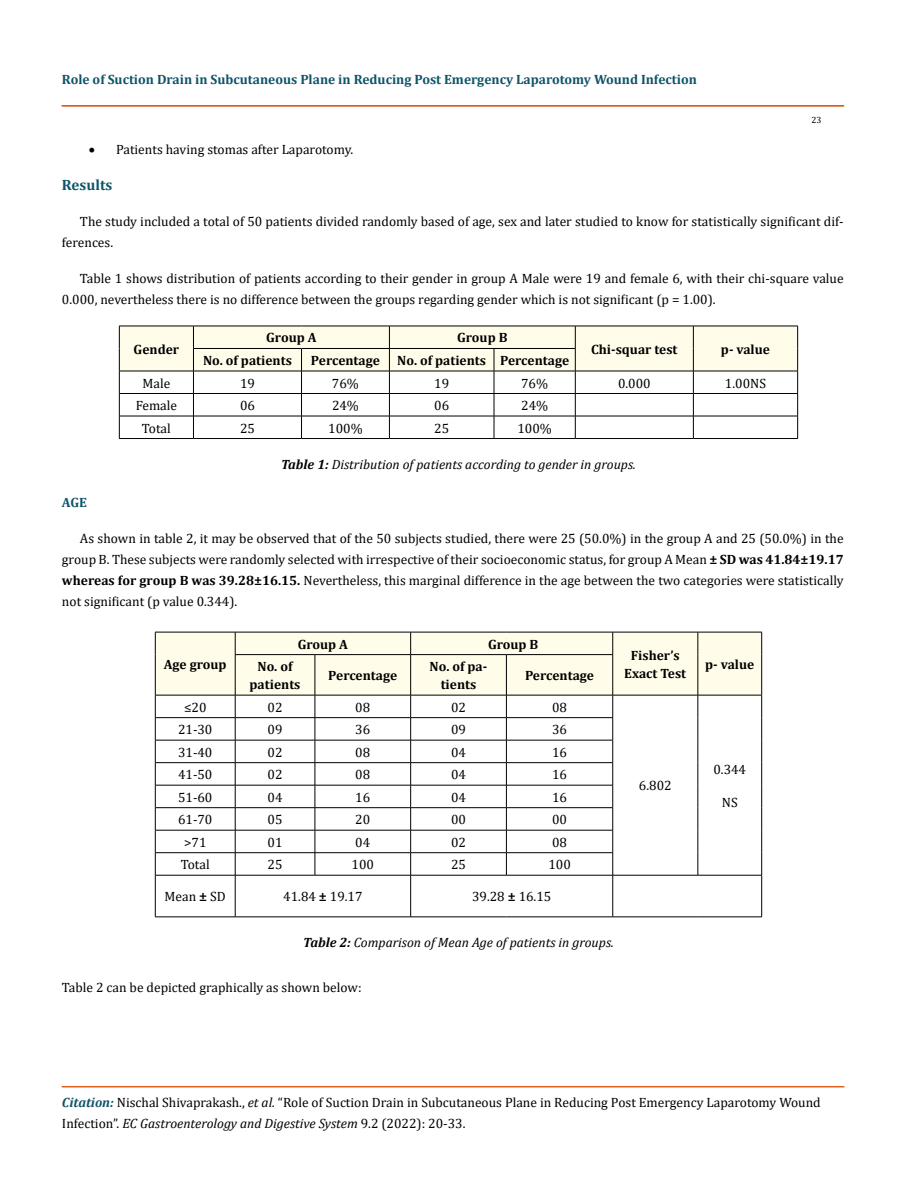
<style>
.page{position:relative;width:917px;height:1190px;background:#fff}
.page>*{position:absolute;margin:0;border:0;box-sizing:border-box;transform-origin:0 0}
.t1{font:700 15px "Cambria";color:#0e546a}
.t2{font:13.5px/21px "Cambria";color:#000}
.t3{font:700 13.5px/18px "Cambria";color:#000;text-align:center}
.t4{font:italic 13.5px "Cambria";color:#000}
.t5{font:700 13.5px "Cambria";color:#0e546a}
.t6{font:9px "Cambria";color:#000}
.s1{font-weight:700}
.s2{font-weight:700;font-style:italic;color:#0e546a}
.s3{font-style:italic}
</style>
<div class="page">
<hr style="left:62px;top:106px;width:781px;height:1px;background:#e05d1a">
<div style="left:62px;top:105px;width:781px;height:1px;border:1px solid #e05d1a"></div>
<div style="left:62px;top:1086px;width:782px;height:1px;border:1px solid #e05d1a"></div>
<svg style="left:119px;top:326px;width:679px;height:112px"></svg>
<hr style="left:119px;top:438px;width:74px;height:1px;background:#000">
<hr style="left:193px;top:438px;width:108px;height:1px;background:#000">
<hr style="left:301px;top:438px;width:88px;height:1px;background:#000">
<hr style="left:389px;top:438px;width:105px;height:1px;background:#000">
<hr style="left:494px;top:438px;width:81px;height:1px;background:#000">
<hr style="left:575px;top:438px;width:118px;height:1px;background:#000">
<hr style="left:693px;top:438px;width:104px;height:1px;background:#000">
<svg style="left:155px;top:632px;width:607px;height:243px"></svg>
<hr style="left:155px;top:875px;width:80px;height:1px;background:#000">
<hr style="left:155px;top:875px;width:1px;height:41px;background:#000">
<hr style="left:235px;top:875px;width:80px;height:1px;background:#000">
<hr style="left:235px;top:875px;width:1px;height:41px;background:#000">
<hr style="left:315px;top:875px;width:95px;height:1px;background:#000">
<hr style="left:410px;top:875px;width:96px;height:1px;background:#000">
<hr style="left:410px;top:875px;width:1px;height:41px;background:#000">
<hr style="left:506px;top:875px;width:106px;height:1px;background:#000">
<hr style="left:612px;top:875px;width:85px;height:1px;background:#000">
<hr style="left:612px;top:875px;width:1px;height:41px;background:#000">
<hr style="left:697px;top:875px;width:64px;height:1px;background:#000">
<hr style="left:761px;top:875px;width:1px;height:41px;background:#000">
<hr style="left:155px;top:916px;width:80px;height:1px;background:#000">
<hr style="left:235px;top:916px;width:80px;height:1px;background:#000">
<hr style="left:315px;top:916px;width:95px;height:1px;background:#000">
<hr style="left:410px;top:916px;width:96px;height:1px;background:#000">
<hr style="left:506px;top:916px;width:106px;height:1px;background:#000">
<hr style="left:612px;top:916px;width:85px;height:1px;background:#000">
<hr style="left:697px;top:916px;width:64px;height:1px;background:#000">
<p class="t5" style="left:62px;top:69px;width:636px">Role of Suction Drain in Subcutaneous Plane in Reducing Post Emergency Laparotomy Wound Infection</p>
<p class="t6" style="left:811px;top:115px;width:11px">23</p>
<p class="t2" style="left:89px;top:138px;width:266px">• Patients having stomas after Laparotomy.</p>
<p class="t1" style="left:62px;top:174px;width:52px">Results</p>
<p class="t2" style="left:62px;top:210px;width:783px;text-indent:18px">The study included a total of 50 patients divided randomly based of age, sex and later studied to know for statistically significant dif&shy;ferences.</p>
<p class="t2" style="left:62px;top:267px;width:783px;text-indent:18px">Table 1 shows distribution of patients according to their gender in group A Male were 19 and female 6, with their chi-square value<br>0.000, nevertheless there is no difference between the groups regarding gender which is not significant (p = 1.00).</p>
<p class="t3" style="left:134px;top:340px;width:47px">Gender</p>
<p class="t3" style="left:266px;top:328px;width:52px">Group A</p>
<p class="t3" style="left:457px;top:328px;width:52px">Group B</p>
<p class="t3" style="left:591px;top:340px;width:88px">Chi-squar test</p>
<p class="t3" style="left:721px;top:340px;width:51px">p- value</p>
<p class="t3" style="left:203px;top:351px;width:90px">No. of patients</p>
<p class="t3" style="left:311px;top:351px;width:71px">Percentage</p>
<p class="t3" style="left:397px;top:351px;width:173px">No. of patients Percentage</p>
<p class="t2" style="left:142px;top:372px;width:29px">Male</p>
<p class="t2" style="left:240px;top:372px;width:16px">19</p>
<p class="t2" style="left:332px;top:372px;width:28px">76%</p>
<p class="t2" style="left:434px;top:372px;width:16px">19</p>
<p class="t2" style="left:521px;top:372px;width:28px">76%</p>
<p class="t2" style="left:618px;top:372px;width:34px">0.000</p>
<p class="t2" style="left:725px;top:372px;width:43px">1.00NS</p>
<p class="t2" style="left:136px;top:395px;width:43px">Female</p>
<p class="t2" style="left:240px;top:395px;width:16px">06</p>
<p class="t2" style="left:332px;top:395px;width:28px">24%</p>
<p class="t2" style="left:434px;top:395px;width:16px">06</p>
<p class="t2" style="left:521px;top:395px;width:28px">24%</p>
<p class="t2" style="left:142px;top:417px;width:30px">Total</p>
<p class="t2" style="left:240px;top:417px;width:16px">25</p>
<p class="t2" style="left:328px;top:417px;width:36px">100%</p>
<p class="t2" style="left:434px;top:417px;width:16px">25</p>
<p class="t2" style="left:517px;top:417px;width:36px">100%</p>
<p class="t4" style="left:281px;top:454px;width:356px"><span class="s1">Table 1:</span> Distribution of patients according to gender in groups.</p>
<p class="t5" style="left:62px;top:492px;width:27px">AGE</p>
<p class="t2" style="left:62px;top:527px;width:783px;text-align:justify;text-indent:18px">As shown in table 2, it may be observed that of the 50 subjects studied, there were 25 (50.0%) in the group A and 25 (50.0%) in the group B. These subjects were randomly selected with irrespective of their socioeconomic status, for group A Mean <span class="s1">± SD was 41.84±19.17 whereas for group B was 39.28±16.15.</span> Nevertheless, this marginal difference in the age between the two categories were statistically not significant (p value 0.344).</p>
<p class="t3" style="left:164px;top:655px;width:64px">Age group</p>
<p class="t3" style="left:298px;top:634px;width:52px">Group A</p>
<p class="t3" style="left:488px;top:634px;width:52px">Group B</p>
<p class="t3" style="left:624px;top:646px;width:63px">Fisher’s<br>Exact Test</p>
<p class="t3" style="left:257px;top:657px;width:36px">No. of</p>
<p class="t3" style="left:705px;top:655px;width:51px">p- value</p>
<p class="t3" style="left:249px;top:675px;width:52px">patients</p>
<p class="t3" style="left:328px;top:666px;width:71px">Percentage</p>
<p class="t3" style="left:429px;top:657px;width:59px">No. of pa&shy;tients</p>
<p class="t3" style="left:525px;top:666px;width:71px">Percentage</p>
<p class="t2" style="left:184px;top:696px;width:24px">≤20</p>
<p class="t2" style="left:267px;top:696px;width:16px">02</p>
<p class="t2" style="left:355px;top:696px;width:16px">08</p>
<p class="t2" style="left:451px;top:696px;width:16px">02</p>
<p class="t2" style="left:552px;top:696px;width:16px">08</p>
<p class="t2" style="left:178px;top:719px;width:36px">21-30</p>
<p class="t2" style="left:267px;top:719px;width:16px">09</p>
<p class="t2" style="left:355px;top:719px;width:16px">36</p>
<p class="t2" style="left:451px;top:719px;width:16px">09</p>
<p class="t2" style="left:552px;top:719px;width:16px">36</p>
<p class="t2" style="left:178px;top:741px;width:36px">31-40</p>
<p class="t2" style="left:267px;top:741px;width:16px">02</p>
<p class="t2" style="left:355px;top:741px;width:16px">08</p>
<p class="t2" style="left:451px;top:741px;width:16px">04</p>
<p class="t2" style="left:552px;top:741px;width:16px">16</p>
<p class="t2" style="left:178px;top:764px;width:36px">41-50</p>
<p class="t2" style="left:267px;top:764px;width:16px">02</p>
<p class="t2" style="left:355px;top:764px;width:16px">08</p>
<p class="t2" style="left:451px;top:764px;width:16px">04</p>
<p class="t2" style="left:552px;top:764px;width:16px">16</p>
<p class="t2" style="left:178px;top:786px;width:36px">51-60</p>
<p class="t2" style="left:267px;top:786px;width:16px">04</p>
<p class="t2" style="left:355px;top:786px;width:16px">16</p>
<p class="t2" style="left:451px;top:786px;width:16px">04</p>
<p class="t2" style="left:552px;top:786px;width:16px">16</p>
<p class="t2" style="left:178px;top:809px;width:36px">61-70</p>
<p class="t2" style="left:267px;top:809px;width:16px">05</p>
<p class="t2" style="left:355px;top:809px;width:16px">20</p>
<p class="t2" style="left:451px;top:809px;width:16px">00</p>
<p class="t2" style="left:552px;top:809px;width:16px">00</p>
<p class="t2" style="left:184px;top:831px;width:24px">&gt;71</p>
<p class="t2" style="left:267px;top:831px;width:16px">01</p>
<p class="t2" style="left:355px;top:831px;width:16px">04</p>
<p class="t2" style="left:451px;top:831px;width:16px">02</p>
<p class="t2" style="left:552px;top:831px;width:16px">08</p>
<p class="t2" style="left:181px;top:854px;width:30px">Total</p>
<p class="t2" style="left:267px;top:854px;width:16px">25</p>
<p class="t2" style="left:351px;top:854px;width:24px">100</p>
<p class="t2" style="left:451px;top:854px;width:16px">25</p>
<p class="t2" style="left:548px;top:854px;width:24px">100</p>
<p class="t2" style="left:165px;top:886px;width:63px">Mean <span class="s1">±</span> SD</p>
<p class="t2" style="left:283px;top:886px;width:81px">41.84 <span class="s1">±</span> 19.17</p>
<p class="t2" style="left:472px;top:886px;width:81px">39.28 <span class="s1">±</span> 16.15</p>
<p class="t4" style="left:303px;top:933px;width:312px"><span class="s1">Table 2:</span> Comparison of Mean Age of patients in groups.</p>
<p class="t2" style="left:62px;top:976px;width:301px">Table 2 can be depicted graphically as shown below:</p>
<p class="t2" style="left:639px;top:775px;width:34px">6.802</p>
<p class="t2" style="left:713px;top:758px;width:34px">0.344</p>
<p class="t2" style="left:721px;top:791px;width:17px">NS</p>
<p class="t2" style="left:62px;top:1091px;width:760px"><span class="s2">Citation:</span> Nischal Shivaprakash., <span class="s3">et al.</span> “Role of Suction Drain in Subcutaneous Plane in Reducing Post Emergency Laparotomy Wound<br>Infection”. <span class="s3">EC Gastroenterology and Digestive System</span> 9.2 (2022): 20-33.</p>
</div>
